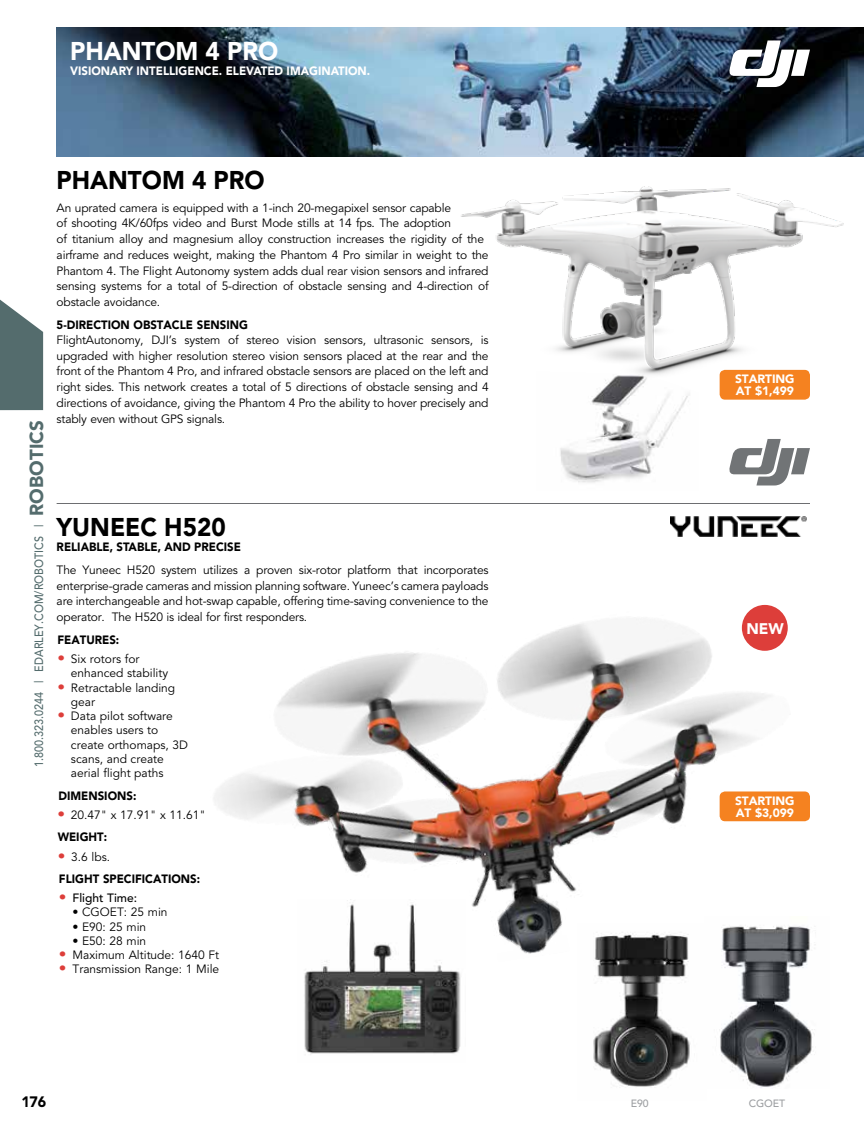
<style>
.page{position:relative;width:864px;height:1134px;background:#fff}
.page>*{position:absolute;margin:0;border:0;box-sizing:border-box;transform-origin:0 0}
.t1{font:900 25.5px "Avenir";color:#000;scale:.95 1}
.t2{font:900 25.5px "Avenir";color:#fff;scale:.95 1}
.t3{font:900 15.3px "Avenir";color:#fff}
.t4{font:900 15px "Avenir";color:#000;scale:.95 1}
.t5{font:12px/15.8px "Avenir";letter-spacing:-.015em;color:#000}
.t6{font:900 12px "Avenir";color:#000;scale:.95 1}
.t7{font:500 12px "Avenir";color:#546c6d;scale:.9 1}
.t8{font:900 12px "Avenir";color:#fff;scale:.95 1}
.t9{font:900 12px/12px "Avenir";color:#fff}
.t10{font:500 12px "Avenir";color:#000}
.t11{font:500 10.5px "Avenir";letter-spacing:-.015em;color:#9d9fa2}
.s1{font-weight:900;font-size:18.75px}
.s2{font-size:14.4px;color:#dd3e3a}
.s3{font-weight:400;font-size:14.4px;color:#dd3e3a}
</style>
<div class="page">
<svg style="left:0;top:299px;width:43px;height:111px;background:#6d8283"></svg>
<img style="left:57px;top:27px;width:807px;height:130px">
<img style="left:725px;top:1057px;width:82px;height:31px">
<img style="left:593px;top:1057px;width:97px;height:30px">
<img style="left:214px;top:604px;width:601px;height:453px">
<img style="left:670px;top:517px;width:137px;height:19px">
<svg style="left:729px;top:40px;width:81px;height:47px"></svg>
<div style="left:720px;top:791px;width:90px;height:30px;background:#f58220;border-radius:5px"></div>
<img style="left:560px;top:389px;width:130px;height:94px">
<svg style="left:729px;top:439px;width:81px;height:47px"></svg>
<img style="left:461px;top:186px;width:383px;height:203px">
<div style="left:720px;top:370px;width:90px;height:30px;background:#f58220;border-radius:5px"></div>
<hr style="left:57px;top:503px;width:753px;height:1px;background:#6d6e71">
<div style="left:742px;top:605px;width:46px;height:46px;background:#dd3e3a;border-radius:50%"></div>
<h1 class="t2" style="left:70px;top:36px;width:221px">PHANTOM 4 PRO</h1>
<p class="t8" style="left:70px;top:64px;width:317px">VISIONARY INTELLIGENCE. ELEVATED IMAGINATION.</p>
<p class="t7" style="left:32px;top:767px;width:387px;rotate:-90deg">1.800.323.0244 | EDARLEY.COM/ROBOTICS | <span class="s1">ROBOTICS</span></p>
<h1 class="t1" style="left:57px;top:165px;width:221px">PHANTOM 4 PRO</h1>
<p class="t5" style="left:57px;top:200px;width:434px">An uprated camera is equipped with a 1-inch 20-megapixel sensor capable<br>of shooting 4K/60fps video and Burst Mode stills at 14 fps. The adoption<br>of titanium alloy and magnesium alloy construction increases the rigidity of the airframe and reduces weight, making the Phantom 4 Pro similar in weight to the Phantom 4. The Flight Autonomy system adds dual rear vision sensors and infrared sensing systems for a total of 5-direction of obstacle sensing and 4-direction of obstacle avoidance.</p>
<p class="t6" style="left:57px;top:317px;width:203px">5-DIRECTION OBSTACLE SENSING</p>
<p class="t5" style="left:57px;top:332px;width:434px;text-align:justify">FlightAutonomy, DJI’s system of stereo vision sensors, ultrasonic sensors, is upgraded with higher resolution stereo vision sensors placed at the rear and the front of the Phantom 4 Pro, and infrared obstacle sensors are placed on the left and right sides. This network creates a total of 5 directions of obstacle sensing and 4 directions of avoidance, giving the Phantom 4 Pro the ability to hover precisely and stably even without GPS signals.</p>
<h1 class="t1" style="left:57px;top:512px;width:179px">YUNEEC H520</h1>
<p class="t6" style="left:57px;top:540px;width:196px">RELIABLE, STABLE, AND PRECISE</p>
<p class="t5" style="left:57px;top:562px;width:434px;text-align:justify">The Yuneec H520 system utilizes a proven six-rotor platform that incorporates enterprise-grade cameras and mission planning software. Yuneec’s camera payloads are interchangeable and hot-swap capable, offering time-saving convenience to the operator. The H520 is ideal for first responders.</p>
<p class="t6" style="left:57px;top:632px;width:67px">FEATURES:</p>
<p class="t5" style="left:71px;top:652px;width:99px;line-height:14.2px;text-indent:-14px"><span class="s2">•</span> Six rotors for enhanced stability</p>
<p class="t5" style="left:71px;top:681px;width:106px;line-height:14.2px;text-indent:-14px"><span class="s2">•</span> Retractable landing gear</p>
<p class="t5" style="left:71px;top:709px;width:119px;line-height:14.2px;text-indent:-14px"><span class="s2">•</span> Data pilot software enables users to create orthomaps, 3D scans, and create aerial flight paths</p>
<p class="t6" style="left:59px;top:788px;width:83px">DIMENSIONS:</p>
<p class="t5" style="left:57px;top:808px;width:150px"><span class="s2">•</span> 20.47" x 17.91" x 11.61"</p>
<p class="t5" style="left:58px;top:849px;width:54px"><span class="s2">•</span> 3.6 lbs.</p>
<p class="t6" style="left:58px;top:830px;width:53px">WEIGHT:</p>
<p class="t6" style="left:59px;top:872px;width:150px">FLIGHT SPECIFICATIONS:</p>
<p class="t10" style="left:59px;top:891px;width:80px"><span class="s3">•</span> Flight Time:</p>
<p class="t5" style="left:72px;top:905px;width:97px">• CGOET: 25 min</p>
<p class="t5" style="left:72px;top:919px;width:75px">• E90: 25 min</p>
<p class="t5" style="left:72px;top:933px;width:75px">• E50: 28 min</p>
<p class="t5" style="left:59px;top:948px;width:162px"><span class="s2">•</span> Maximum Altitude: 1640 Ft</p>
<p class="t5" style="left:59px;top:962px;width:162px"><span class="s2">•</span> Transmission Range: 1 Mile</p>
<p class="t4" style="left:21px;top:1092px;width:28px">176</p>
<p class="t9" style="left:735px;top:373px;width:61px">STARTING<br>AT $1,499</p>
<p class="t3" style="left:746px;top:619px;width:39px">NEW</p>
<p class="t9" style="left:735px;top:795px;width:61px">STARTING<br>AT $3,099</p>
<p class="t11" style="left:631px;top:1098px;width:19px">E90</p>
<p class="t11" style="left:749px;top:1098px;width:38px">CGOET</p>
</div>
